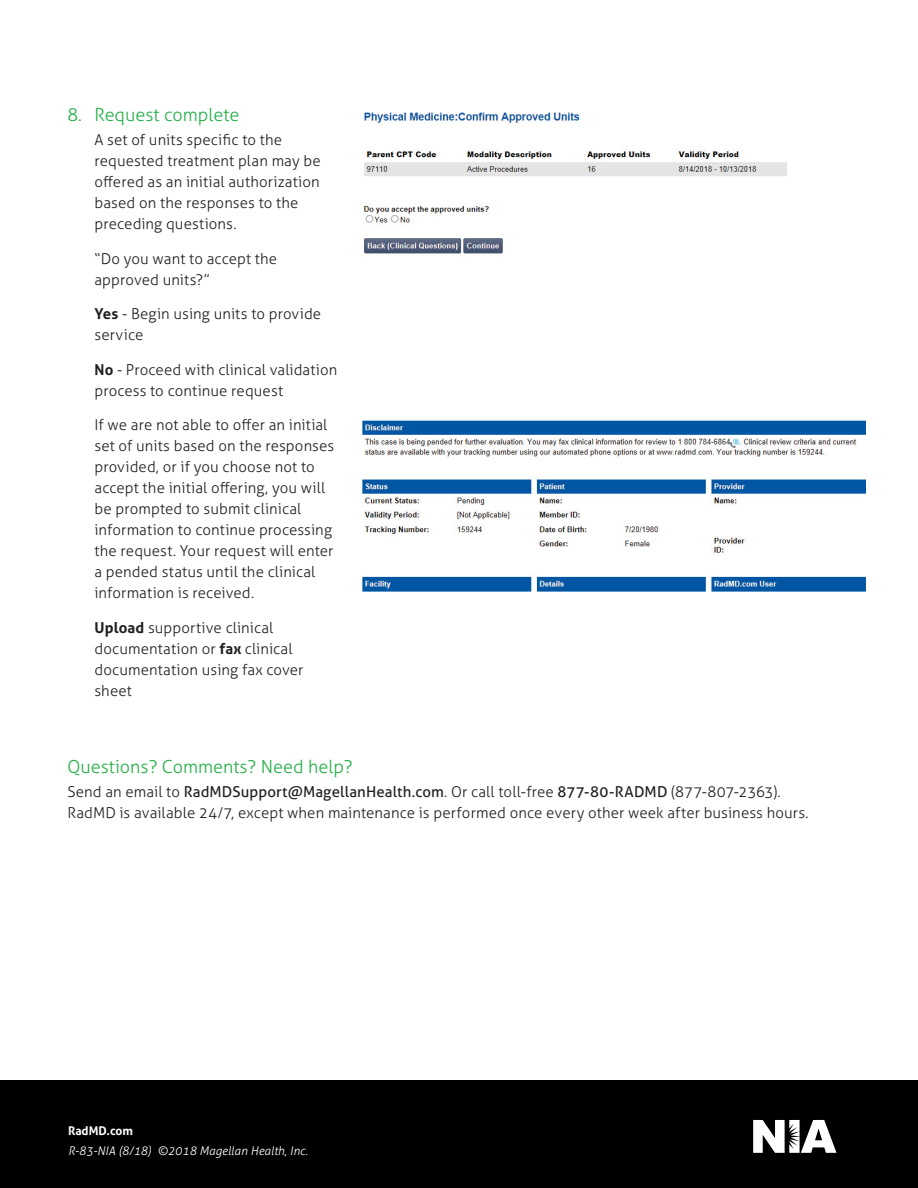
<style>
.page{position:relative;width:918px;height:1188px;background:#fff}
.page>*{position:absolute;margin:0;border:0;box-sizing:border-box;transform-origin:0 0}
.t1{font:300 18px "Aller";color:#26af49}
.t2{font:300 15px/21px "Aller";letter-spacing:.005em;color:#231f20}
.t3{font:italic 300 12px "Aller";color:#fff}
.t4{font:700 12px "Aller";color:#fff}
.s1{font-weight:700}
.s2{font-weight:400}
</style>
<div class="page">
<div style="left:0;top:1080px;width:918px;height:108px;background:#000"></div>
<svg style="left:753px;top:1120px;width:84px;height:33px"></svg>
<img style="left:364px;top:112px;width:423px;height:142px">
<img style="left:362px;top:420px;width:504px;height:172px">
<p class="t1" style="left:68px;top:104px;width:174px">8. Request complete</p>
<p class="t2" style="left:94px;top:129px;width:228px">A set of units specific to the requested treatment plan may be offered as an initial authorization based on the responses to the preceding questions.</p>
<p class="t2" style="left:94px;top:248px;width:184px">“Do you want to accept the approved units?”</p>
<p class="t2" style="left:94px;top:303px;width:228px"><span class="s1">Yes</span> - Begin using units to provide service</p>
<p class="t2" style="left:94px;top:359px;width:244px"><span class="s1">No</span> - Proceed with clinical validation process to continue request</p>
<p class="t2" style="left:94px;top:414px;width:241px">If we are not able to offer an initial set of units based on the responses provided, or if you choose not to accept the initial offering, you will be prompted to submit clinical information to continue processing the request. Your request will enter a pended status until the clinical information is received.</p>
<p class="t2" style="left:94px;top:617px;width:210px"><span class="s1">Upload</span> supportive clinical documentation or <span class="s1">fax</span> clinical documentation using fax cover sheet</p>
<p class="t1" style="left:68px;top:756px;width:286px">Questions? Comments? Need help?</p>
<p class="t2" style="left:68px;top:781px;width:743px">Send an email to <span class="s2">RadMDSupport@MagellanHealth.com</span>. Or call toll-free <span class="s2">877-80-RADMD</span> (877-807-2363).<br>RadMD is available 24/7, except when maintenance is performed once every other week after business hours.</p>
<p class="t4" style="left:68px;top:1123px;width:66px">RadMD.com</p>
<p class="t3" style="left:68px;top:1143px;width:241px">R-83-NIA (8/18) ©2018 Magellan Health, Inc.</p>
</div>
